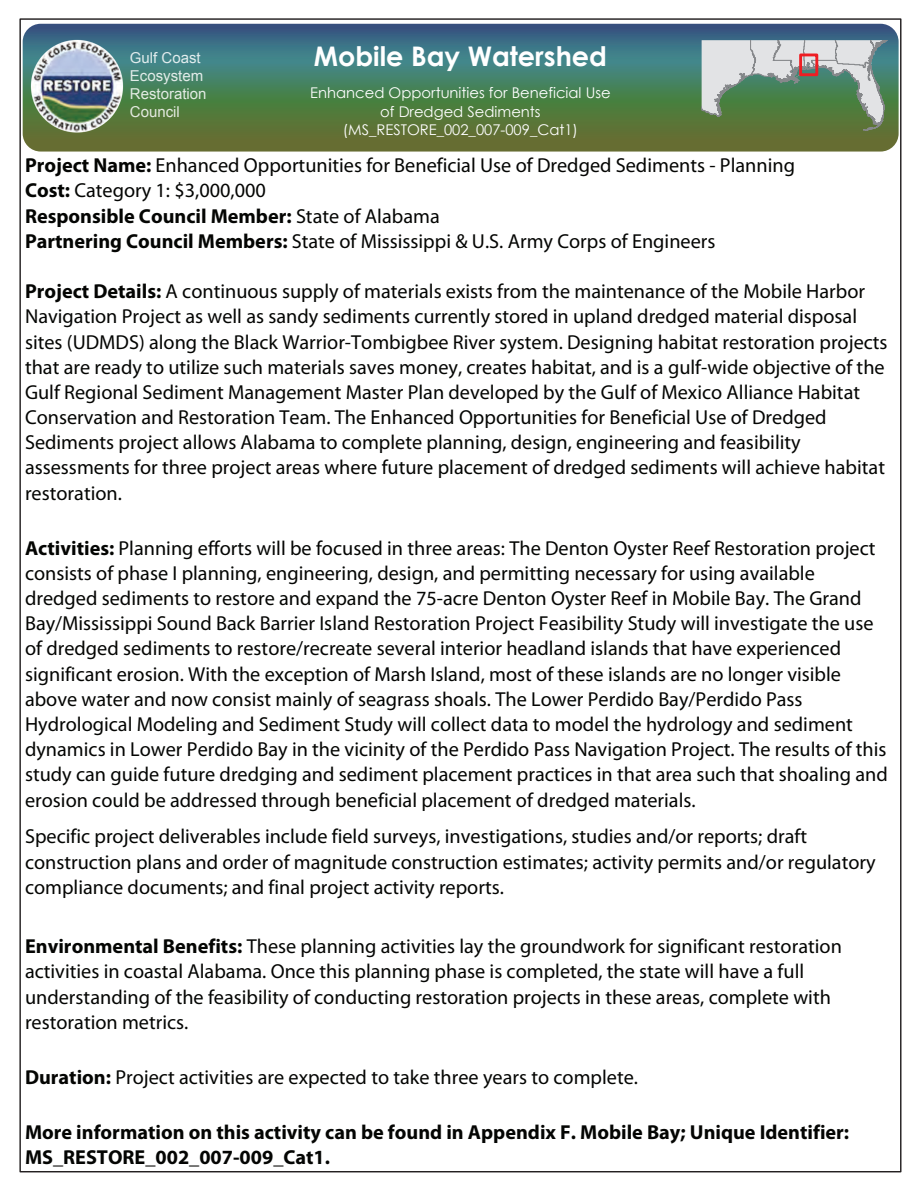
<style>
.page{position:relative;width:918px;height:1188px;background:#fff}
.page>*{position:absolute;margin:0;border:0;box-sizing:border-box;transform-origin:0 0}
.t1{font:700 27px "Century Gothic";color:#fff}
.t2{font:20.25px/25.2px "Myriad Pro";color:#040503}
.t3{font:700 20.25px/25.2px "Myriad Pro";color:#040503}
.t4{font:15px/18px "Arial";color:rgb(255 255 255/.85)}
.t5{font:14.7px/18.3px "Century Gothic";color:#fff;text-align:center}
.s1{font-weight:700}
</style>
<div class="page">
<svg style="left:23px;top:24px;width:876px;height:128px;background:#4d765d"></svg>
<svg style="left:702px;top:40px;width:191px;height:91px;background:#8aa48a"></svg>
<div style="left:799px;top:54px;width:19px;height:22px;border:3px solid #ee1d23"></div>
<img style="left:25px;top:33px;width:110px;height:106px">
<p class="t4" style="left:130px;top:48px;width:78px">Gulf Coast<br>Ecosystem<br>Restoration<br>Council</p>
<h1 class="t1" style="left:314px;top:39px;width:295px">Mobile Bay Watershed</h1>
<p class="t5" style="left:310px;top:84px;width:302px">Enhanced Opportunities for Beneficial Use of Dredged Sediments (MS_RESTORE_002_007-009_Cat1)</p>
<p class="t2" style="left:25px;top:152px;width:772px"><span class="s1">Project Name:</span> Enhanced Opportunities for Beneficial Use of Dredged Sediments - Planning <span class="s1">Cost:</span> Category 1: $3,000,000<br><span class="s1">Responsible Council Member:</span> State of Alabama<br><span class="s1">Partnering Council Members:</span> State of Mississippi &amp; U.S. Army Corps of Engineers</p>
<p class="t2" style="left:25px;top:278px;width:864px"><span class="s1">Project Details:</span> A continuous supply of materials exists from the maintenance of the Mobile Harbor Navigation Project as well as sandy sediments currently stored in upland dredged material disposal sites (UDMDS) along the Black Warrior-Tombigbee River system. Designing habitat restoration projects that are ready to utilize such materials saves money, creates habitat, and is a gulf-wide objective of the Gulf Regional Sediment Management Master Plan developed by the Gulf of Mexico Alliance Habitat Conservation and Restoration Team. The Enhanced Opportunities for Beneficial Use of Dredged Sediments project allows Alabama to complete planning, design, engineering and feasibility assessments for three project areas where future placement of dredged sediments will achieve habitat restoration.</p>
<p class="t2" style="left:25px;top:535px;width:864px"><span class="s1">Activities:</span> Planning efforts will be focused in three areas: The Denton Oyster Reef Restoration project consists of phase I planning, engineering, design, and permitting necessary for using available dredged sediments to restore and expand the 75-acre Denton Oyster Reef in Mobile Bay. The Grand Bay/Mississippi Sound Back Barrier Island Restoration Project Feasibility Study will investigate the use of dredged sediments to restore/recreate several interior headland islands that have experienced significant erosion. With the exception of Marsh Island, most of these islands are no longer visible above water and now consist mainly of seagrass shoals. The Lower Perdido Bay/Perdido Pass Hydrological Modeling and Sediment Study will collect data to model the hydrology and sediment dynamics in Lower Perdido Bay in the vicinity of the Perdido Pass Navigation Project. The results of this study can guide future dredging and sediment placement practices in that area such that shoaling and erosion could be addressed through beneficial placement of dredged materials.</p>
<p class="t2" style="left:25px;top:824px;width:852px">Specific project deliverables include field surveys, investigations, studies and/or reports; draft construction plans and order of magnitude construction estimates; activity permits and/or regulatory compliance documents; and final project activity reports.</p>
<p class="t2" style="left:25px;top:933px;width:818px"><span class="s1">Environmental Benefits:</span> These planning activities lay the groundwork for significant restoration activities in coastal Alabama. Once this planning phase is completed, the state will have a full understanding of the feasibility of conducting restoration projects in these areas, complete with restoration metrics.</p>
<p class="t2" style="left:25px;top:1064px;width:615px"><span class="s1">Duration:</span> Project activities are expected to take three years to complete.</p>
<p class="t3" style="left:25px;top:1118px;width:826px">More information on this activity can be found in Appendix F. Mobile Bay; Unique Identifier:<br>MS_RESTORE_002_007-009_Cat1.</p>
</div>
